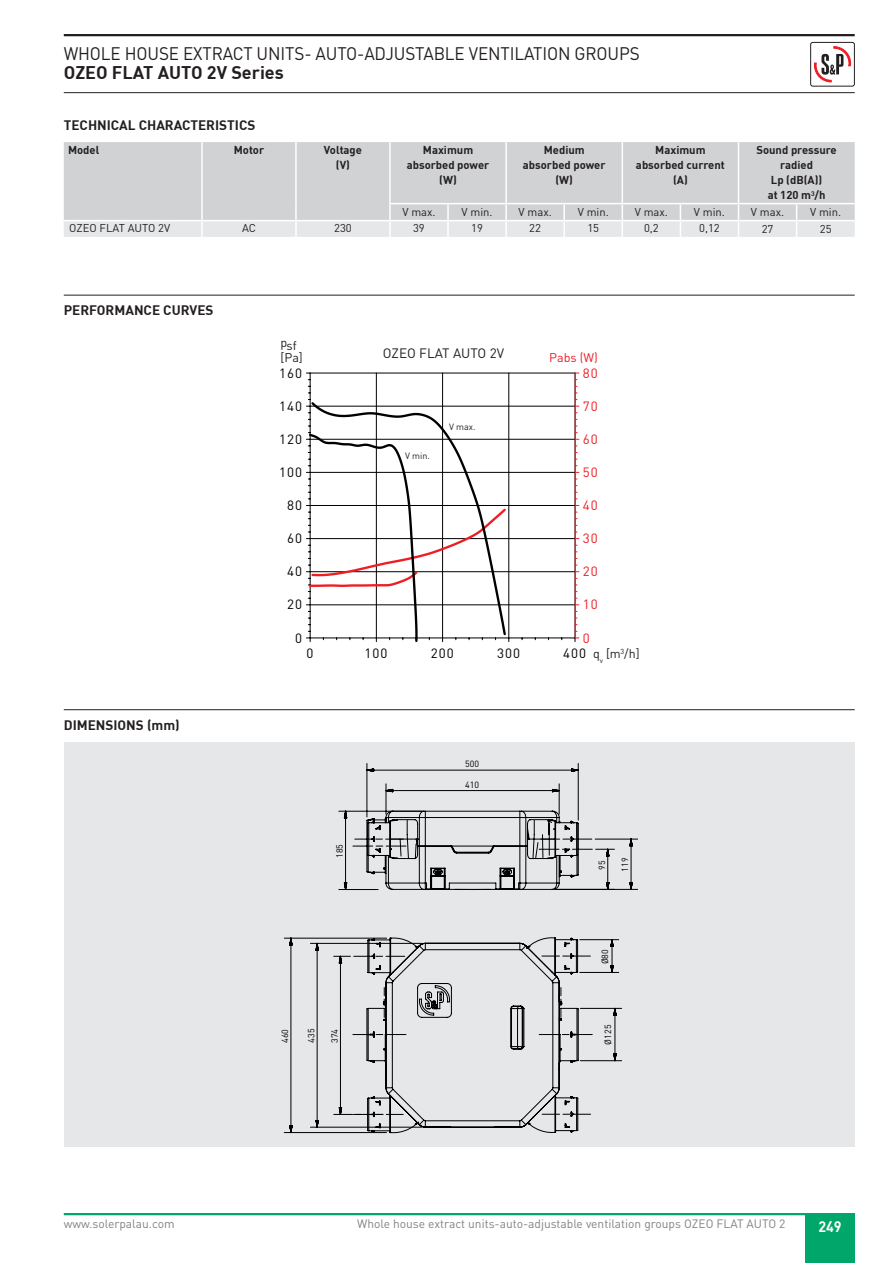
<style>
.page{position:relative;width:893px;height:1263px;background:#fff}
.page>*{position:absolute;margin:0;border:0;box-sizing:border-box;transform-origin:0 0}
.t1{font:18px "DIN";letter-spacing:-.01em;color:#231f20;scale:.95 1}
.t2{font:700 18px "DIN";color:#231f20}
.t3{font:700 15px "DIN";color:#fff;scale:.95 1}
.subtítol{font:700 13.5px "DIN";color:#231f20}
.corva_-_nom{font:13.5px "DIN";color:#231f20}
.t4{font:13.35px "DIN";letter-spacing:.08em;color:#000001}
.t5{font:13.35px "DIN";letter-spacing:.08em;color:#ee1d23}
.t6{font:12.45px/12px "DIN";color:#231f20}
.t7{font:12.45px "DIN";color:#ee1d23}
.t8{font:12px "DIN";color:#808285}
.taula_caract_tenique{font:700 11.25px/15px "DIN";color:#231f20;text-align:center}
.taula_caract_tenique-2{font:11.25px "DIN";color:#231f20}
.taula_caract_tecniqu{font:11.25px "DIN";color:#231f20}
.t9{font:9px "DIN";color:#000001}
.taula_caract_tecniqu-2{font:9px "DIN";color:#231f20}
</style>
<div class="page">
<hr style="left:64px;top:1213px;width:791px;height:2px;background:#00a66a">
<div style="left:805px;top:1214px;width:50px;height:49px;background:#00a66a"></div>
<hr style="left:64px;top:34px;width:791px;height:2px;background:#231f20">
<hr style="left:64px;top:92px;width:791px;height:1px;background:#231f20">
<svg style="left:814px;top:47px;width:37px;height:36px"></svg>
<div style="left:810px;top:42px;width:45px;height:44px;border:1px solid #231f20;border-radius:2px"></div>
<hr style="left:64px;top:295px;width:791px;height:1px;background:#231f20">
<div style="left:64px;top:142px;width:791px;height:62px;background:#d1d2d4"></div>
<hr style="left:201px;top:142px;width:2px;height:62px;background:#fff">
<hr style="left:295px;top:142px;width:2px;height:62px;background:#fff">
<hr style="left:389px;top:142px;width:2px;height:61px;background:#fff">
<hr style="left:505px;top:142px;width:2px;height:61px;background:#fff">
<hr style="left:622px;top:142px;width:1px;height:61px;background:#fff">
<hr style="left:738px;top:142px;width:1px;height:61px;background:#fff">
<hr style="left:389px;top:203px;width:59px;height:1px;background:#fff">
<hr style="left:448px;top:203px;width:58px;height:1px;background:#fff">
<hr style="left:506px;top:203px;width:58px;height:1px;background:#fff">
<hr style="left:564px;top:203px;width:58px;height:1px;background:#fff">
<hr style="left:622px;top:203px;width:58px;height:1px;background:#fff">
<hr style="left:680px;top:203px;width:58px;height:1px;background:#fff">
<hr style="left:738px;top:203px;width:59px;height:1px;background:#fff">
<hr style="left:797px;top:203px;width:58px;height:1px;background:#fff">
<svg style="left:64px;top:204px;width:791px;height:33px;background:#dddee0"></svg>
<div style="left:64px;top:742px;width:791px;height:405px;background:#e6e7e9"></div>
<svg style="left:284px;top:763px;width:354px;height:370px"></svg>
<hr style="left:64px;top:709px;width:791px;height:1px;background:#231f20">
<hr style="left:310px;top:637px;width:265px;height:1px;background:#000001">
<hr style="left:376px;top:373px;width:1px;height:265px;background:#000001">
<hr style="left:442px;top:373px;width:1px;height:265px;background:#000001">
<hr style="left:508px;top:373px;width:1px;height:265px;background:#000001">
<hr style="left:310px;top:373px;width:1px;height:265px;background:#000001">
<svg style="left:306px;top:373px;width:4px;height:7px"></svg>
<hr style="left:310px;top:604px;width:265px;height:1px;background:#000001">
<hr style="left:310px;top:571px;width:265px;height:1px;background:#000001">
<hr style="left:310px;top:538px;width:265px;height:1px;background:#000001">
<hr style="left:310px;top:505px;width:265px;height:1px;background:#000001">
<hr style="left:310px;top:472px;width:265px;height:1px;background:#000001">
<hr style="left:310px;top:439px;width:265px;height:1px;background:#000001">
<hr style="left:310px;top:406px;width:265px;height:1px;background:#000001">
<hr style="left:310px;top:373px;width:265px;height:1px;background:#000001">
<hr style="left:575px;top:373px;width:1px;height:265px;background:#ee1d23">
<svg style="left:575px;top:631px;width:4px;height:11px"></svg>
<svg style="left:309px;top:400px;width:198px;height:26px"></svg>
<svg style="left:306px;top:426px;width:203px;height:217px"></svg>
<h1 class="t1" style="left:64px;top:42px;width:608px">WHOLE HOUSE EXTRACT UNITS- AUTO-ADJUSTABLE VENTILATION GROUPS</h1>
<h1 class="t2" style="left:64px;top:61px;width:222px">OZEO FLAT AUTO 2V Series</h1>
<p class="subtítol" style="left:64px;top:116px;width:193px">TECHNICAL CHARACTERISTICS</p>
<p class="taula_caract_tenique" style="left:68px;top:142px;width:33px">Model</p>
<p class="taula_caract_tenique" style="left:234px;top:142px;width:32px">Motor</p>
<p class="taula_caract_tenique" style="left:324px;top:142px;width:40px">Voltage</p>
<p class="taula_caract_tenique" style="left:336px;top:157px;width:16px">(V)</p>
<p class="taula_caract_tenique" style="left:423px;top:142px;width:52px">Maximum</p>
<p class="taula_caract_tenique" style="left:407px;top:157px;width:84px">absorbed power</p>
<p class="taula_caract_tenique" style="left:439px;top:172px;width:19px">(W)</p>
<p class="taula_caract_tenique" style="left:544px;top:142px;width:42px">Medium</p>
<p class="taula_caract_tenique" style="left:523px;top:157px;width:84px">absorbed power</p>
<p class="taula_caract_tenique" style="left:555px;top:172px;width:19px">(W)</p>
<p class="taula_caract_tenique" style="left:655px;top:142px;width:52px">Maximum</p>
<p class="taula_caract_tenique" style="left:636px;top:157px;width:90px">absorbed current</p>
<p class="taula_caract_tenique" style="left:673px;top:172px;width:16px">(A)</p>
<p class="taula_caract_tenique" style="left:756px;top:142px;width:82px">Sound pressure radied</p>
<p class="taula_caract_tenique" style="left:771px;top:172px;width:53px">Lp (dB(A))</p>
<p class="taula_caract_tenique" style="left:768px;top:187px;width:59px">at 120 m<sup>3</sup>/h</p>
<p class="taula_caract_tenique-2" style="left:402px;top:205px;width:35px">V max.</p>
<p class="taula_caract_tenique-2" style="left:462px;top:205px;width:33px">V min.</p>
<p class="taula_caract_tenique-2" style="left:519px;top:205px;width:35px">V max.</p>
<p class="taula_caract_tenique-2" style="left:578px;top:205px;width:33px">V min.</p>
<p class="taula_caract_tenique-2" style="left:635px;top:205px;width:35px">V max.</p>
<p class="taula_caract_tenique-2" style="left:694px;top:205px;width:33px">V min.</p>
<p class="taula_caract_tenique-2" style="left:751px;top:205px;width:35px">V max.</p>
<p class="taula_caract_tenique-2" style="left:810px;top:205px;width:33px">V min.</p>
<p class="taula_caract_tecniqu" style="left:69px;top:221px;width:103px">OZEO FLAT AUTO 2V</p>
<p class="taula_caract_tecniqu" style="left:242px;top:221px;width:15px">AC</p>
<p class="taula_caract_tecniqu" style="left:334px;top:221px;width:19px">230</p>
<p class="taula_caract_tecniqu" style="left:413px;top:221px;width:13px">39</p>
<p class="taula_caract_tecniqu" style="left:471px;top:221px;width:13px">19</p>
<p class="taula_caract_tecniqu" style="left:529px;top:221px;width:13px">22</p>
<p class="taula_caract_tecniqu" style="left:587px;top:221px;width:13px">15</p>
<p class="taula_caract_tecniqu" style="left:644px;top:221px;width:16px">0,2</p>
<p class="taula_caract_tecniqu" style="left:699px;top:221px;width:22px">0,12</p>
<p class="taula_caract_tecniqu" style="left:762px;top:222px;width:13px">27</p>
<p class="taula_caract_tecniqu" style="left:820px;top:222px;width:13px">25</p>
<p class="subtítol" style="left:64px;top:302px;width:151px">PERFORMANCE CURVES</p>
<p class="subtítol" style="left:64px;top:716px;width:117px">DIMENSIONS (mm)</p>
<p class="t6" style="left:281px;top:340px;width:24px">psf [Pa]</p>
<p class="corva_-_nom" style="left:383px;top:345px;width:123px">OZEO FLAT AUTO 2V</p>
<p class="t7" style="left:549px;top:350px;width:50px">Pabs (W)</p>
<p class="t4" style="left:279px;top:364px;width:24px">160</p>
<p class="t5" style="left:583px;top:364px;width:16px">80</p>
<p class="t4" style="left:279px;top:398px;width:24px">140</p>
<p class="t5" style="left:583px;top:398px;width:16px">70</p>
<p class="taula_caract_tecniqu-2" style="left:449px;top:421px;width:28px">V max.</p>
<p class="t4" style="left:279px;top:431px;width:24px">120</p>
<p class="t5" style="left:583px;top:431px;width:16px">60</p>
<p class="taula_caract_tecniqu-2" style="left:405px;top:451px;width:26px">V min.</p>
<p class="t4" style="left:279px;top:464px;width:24px">100</p>
<p class="t5" style="left:583px;top:464px;width:16px">50</p>
<p class="t4" style="left:287px;top:497px;width:16px">80</p>
<p class="t5" style="left:583px;top:497px;width:16px">40</p>
<p class="t4" style="left:287px;top:530px;width:16px">60</p>
<p class="t5" style="left:583px;top:530px;width:16px">30</p>
<p class="t4" style="left:287px;top:563px;width:16px">40</p>
<p class="t5" style="left:583px;top:563px;width:16px">20</p>
<p class="t4" style="left:287px;top:596px;width:16px">20</p>
<p class="t5" style="left:583px;top:596px;width:16px">10</p>
<p class="t4" style="left:295px;top:629px;width:8px">0</p>
<p class="t5" style="left:583px;top:629px;width:8px">0</p>
<p class="t4" style="left:306px;top:644px;width:8px">0</p>
<p class="t4" style="left:365px;top:644px;width:24px">100</p>
<p class="t4" style="left:431px;top:644px;width:24px">200</p>
<p class="t4" style="left:497px;top:644px;width:24px">300</p>
<p class="t4" style="left:563px;top:644px;width:24px">400</p>
<p class="t6" style="left:593px;top:648px;width:48px">q<sub>v</sub> [m<sup>3</sup>/h]</p>
<p class="t9" style="left:334px;top:858px;width:16px;rotate:-90deg">185</p>
<p class="t9" style="left:279px;top:1043px;width:16px;rotate:-90deg">460</p>
<p class="t9" style="left:306px;top:1043px;width:16px;rotate:-90deg">435</p>
<p class="t9" style="left:329px;top:1043px;width:16px;rotate:-90deg">374</p>
<p class="t9" style="left:465px;top:758px;width:16px">500</p>
<p class="t9" style="left:465px;top:779px;width:16px">410</p>
<p class="t9" style="left:596px;top:869px;width:11px;rotate:-90deg">95</p>
<p class="t9" style="left:619px;top:872px;width:16px;rotate:-90deg">119</p>
<p class="t9" style="left:599px;top:964px;width:17px;rotate:-90deg">Ø80</p>
<p class="t9" style="left:602px;top:1045px;width:21px;rotate:-90deg">Ø125</p>
<p class="t8" style="left:357px;top:1216px;width:430px">Whole house extract units-auto-adjustable ventilation groups OZEO FLAT AUTO 2</p>
<p class="t8" style="left:64px;top:1216px;width:112px">www.solerpalau.com</p>
<h2 class="t3" style="left:818px;top:1216px;width:26px">249</h2>
</div>
